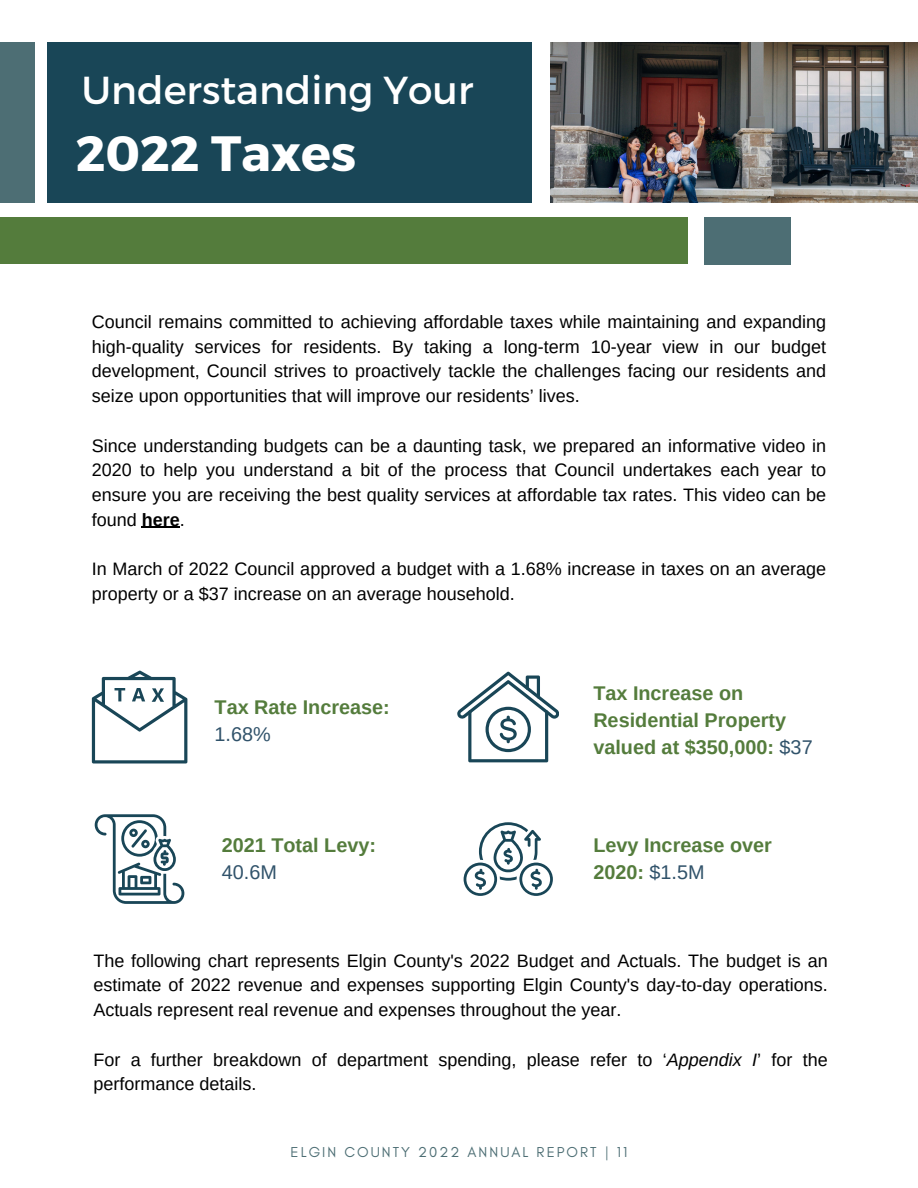
<style>
.page{position:relative;width:918px;height:1188px;background:#fff}
.page>*{position:absolute;margin:0;border:0;box-sizing:border-box;transform-origin:0 0}
.t1{font:700 49.5px "Montserrat";color:#fff}
.t2{font:39px "Montserrat";color:#fff}
.t3{font:700 19.8px/27px "Arimo";color:#547c3c}
.t4{font:19.8px "Arimo";color:#30526a}
.t5{font:18px/24.8px "Arimo";color:#000;text-align:justify}
.t6{font:14.7px "Glacial Indifference";letter-spacing:.14em;color:#4d6e74}
.s1{font-weight:700}
.s2{font-weight:400;color:#30526a}
.s3{font-style:italic}
</style>
<div class="page">
<svg style="left:92px;top:671px;width:95px;height:92px"></svg>
<svg style="left:457px;top:672px;width:102px;height:90px"></svg>
<svg style="left:95px;top:814px;width:89px;height:90px"></svg>
<svg style="left:464px;top:822px;width:89px;height:74px"></svg>
<hr style="left:142px;top:527px;width:38px;height:1px;background:#000">
<div style="left:48px;top:43px;width:484px;height:160px;background:#194657"></div>
<div style="left:0;top:43px;width:35px;height:160px;background:#4d6e74"></div>
<div style="left:0;top:217px;width:688px;height:46px;background:#547c3c"></div>
<div style="left:704px;top:217px;width:86px;height:47px;background:#4d6e74"></div>
<img style="left:550px;top:43px;width:368px;height:160px">
<p class="t2" style="left:82px;top:64px;width:393px">Understanding Your</p>
<p class="t1" style="left:76px;top:121px;width:282px">2022 Taxes</p>
<p class="t5" style="left:92px;top:309px;width:736px">Council remains committed to achieving affordable taxes while maintaining and expanding high-quality services for residents. By taking a long-term 10-year view in our budget development, Council strives to proactively tackle the challenges facing our residents and seize upon opportunities that will improve our residents’ lives.</p>
<p class="t5" style="left:92px;top:433px;width:736px">Since understanding budgets can be a daunting task, we prepared an informative video in 2020 to help you understand a bit of the process that Council undertakes each year to ensure you are receiving the best quality services at affordable tax rates. This video can be found <span class="s1">here</span>.</p>
<p class="t5" style="left:92px;top:557px;width:736px">In March of 2022 Council approved a budget with a 1.68% increase in taxes on an average property or a $37 increase on an average household.</p>
<p class="t3" style="left:215px;top:693px;width:177px">Tax Rate Increase:<br><span class="s2">1.68%</span></p>
<p class="t3" style="left:222px;top:831px;width:156px">2021 Total Levy:</p>
<p class="t4" style="left:222px;top:861px;width:57px">40.6M</p>
<p class="t3" style="left:593px;top:679px;width:221px">Tax Increase on<br>Residential Property valued at $350,000: <span class="s2">$37</span></p>
<p class="t3" style="left:593px;top:831px;width:180px">Levy Increase over<br>2020: <span class="s2">$1.5M</span></p>
<p class="t5" style="left:93px;top:948px;width:736px">The following chart represents Elgin County's 2022 Budget and Actuals. The budget is an estimate of 2022 revenue and expenses supporting Elgin County's day-to-day operations.<br>Actuals represent real revenue and expenses throughout the year.</p>
<p class="t5" style="left:93px;top:1047px;width:736px">For a further breakdown of department spending, please refer to ‘<span class="s3">Appendix I</span>’ for the performance details.</p>
<p class="t6" style="left:291px;top:1143px;width:338px">ELGIN COUNTY 2022 ANNUAL REPORT | 11</p>
</div>
